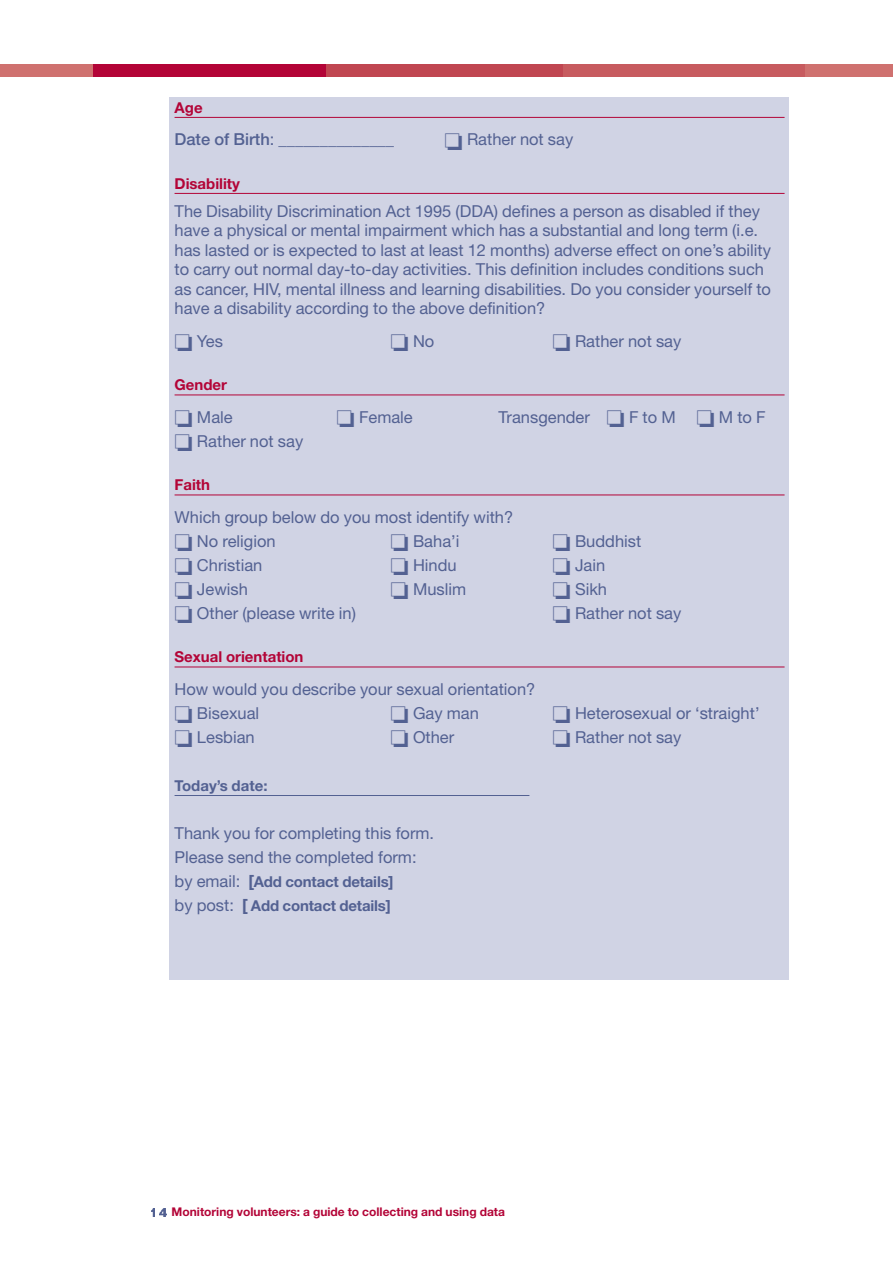
<style>
.page{position:relative;width:893px;height:1263px;background:#fff}
.page>*{position:absolute;margin:0;border:0;box-sizing:border-box;transform-origin:0 0}
.t1{font:16.5px/19.5px "Helvetica Neue";color:#536192}
.t2{font:700 15px/24px "Helvetica Neue";letter-spacing:-.01em;color:#536192}
.t3{font:700 15px "Helvetica Neue";color:#b30437}
.t4{font:700 12px "Helvetica Neue";color:#b30437}
.s1{font-weight:500}
.s2{font-weight:400;font-size:16.5px}
.s3{font-size:16.5px}
</style>
<div class="page">
<div style="left:169px;top:98px;width:619px;height:882px;background:#d0d3e4"></div>
<div style="left:804px;top:64px;width:89px;height:13px;background:#cf716f"></div>
<hr style="left:175px;top:117px;width:610px;height:1px;background:#b30437">
<hr style="left:175px;top:193px;width:610px;height:1px;background:#b30437">
<hr style="left:175px;top:395px;width:610px;height:1px;background:#b30437">
<hr style="left:175px;top:495px;width:610px;height:1px;background:#b30437">
<hr style="left:175px;top:667px;width:610px;height:1px;background:#b30437">
<hr style="left:175px;top:795px;width:354px;height:1px;background:#536192">
<div style="left:0;top:64px;width:94px;height:13px;background:#cf716f"></div>
<div style="left:94px;top:64px;width:233px;height:13px;background:#b30437"></div>
<div style="left:326px;top:64px;width:238px;height:13px;background:#c04651"></div>
<div style="left:563px;top:64px;width:241px;height:13px;background:#c75b5f"></div>
<p class="t3" style="left:175px;top:102px;width:30px">Age</p>
<p class="t1" style="left:175px;top:131px;width:221px"><span class="s1">Date of Birth</span>: ______________</p>
<p class="t1" style="left:445px;top:131px;width:130px">❏ Rather not say</p>
<p class="t3" style="left:175px;top:178px;width:67px">Disability</p>
<p class="t1" style="left:175px;top:203px;width:598px">The Disability Discrimination Act 1995 (DDA) defines a person as disabled if they have a physical or mental impairment which has a substantial and long term (i.e. has lasted or is expected to last at least 12 months) adverse effect on one’s ability to carry out normal day-to-day activities. This definition includes conditions such as cancer, HIV, mental illness and learning disabilities. Do you consider yourself to have a disability according to the above definition?</p>
<p class="t1" style="left:175px;top:333px;width:50px">❏ Yes</p>
<p class="t1" style="left:391px;top:333px;width:45px">❏ No</p>
<p class="t1" style="left:553px;top:333px;width:130px">❏ Rather not say</p>
<p class="t3" style="left:175px;top:380px;width:54px">Gender</p>
<p class="t1" style="left:175px;top:409px;width:60px">❏ Male</p>
<p class="t1" style="left:337px;top:409px;width:78px">❏ Female</p>
<p class="t1" style="left:499px;top:409px;width:268px">Transgender ❏ F to M ❏ M to F</p>
<p class="t1" style="left:175px;top:433px;width:130px">❏ Rather not say</p>
<p class="t3" style="left:175px;top:480px;width:37px">Faith</p>
<p class="t1" style="left:175px;top:507px;width:340px;line-height:24px">Which group below do you most identify with? ❏ No religion</p>
<p class="t1" style="left:391px;top:533px;width:70px">❏ Baha’i</p>
<p class="t1" style="left:553px;top:533px;width:90px">❏ Buddhist</p>
<p class="t1" style="left:175px;top:557px;width:89px">❏ Christian</p>
<p class="t1" style="left:391px;top:557px;width:68px">❏ Hindu</p>
<p class="t1" style="left:553px;top:557px;width:54px">❏ Jain</p>
<p class="t1" style="left:175px;top:581px;width:75px">❏ Jewish</p>
<p class="t1" style="left:391px;top:581px;width:77px">❏ Muslim</p>
<p class="t1" style="left:553px;top:581px;width:56px">❏ Sikh</p>
<p class="t1" style="left:175px;top:605px;width:183px">❏ Other (please write in)</p>
<p class="t1" style="left:553px;top:605px;width:130px">❏ Rather not say</p>
<p class="t3" style="left:175px;top:652px;width:130px">Sexual orientation</p>
<p class="t1" style="left:175px;top:679px;width:362px;line-height:24px">How would you describe your sexual orientation? ❏ Bisexual</p>
<p class="t1" style="left:391px;top:705px;width:90px">❏ Gay man</p>
<p class="t1" style="left:553px;top:705px;width:208px">❏ Heterosexual or ‘straight’</p>
<p class="t1" style="left:175px;top:729px;width:82px">❏ Lesbian</p>
<p class="t1" style="left:391px;top:729px;width:65px">❏ Other</p>
<p class="t1" style="left:553px;top:729px;width:130px">❏ Rather not say</p>
<p class="t2" style="left:175px;top:775px;width:94px">Today’s date:</p>
<p class="t1" style="left:175px;top:823px;width:261px;line-height:24px">Thank you for completing this form.<br>Please send the completed form:</p>
<p class="t2" style="left:175px;top:871px;width:221px"><span class="s2">by email:</span> <span class="s3">[</span>Add contact details] <span class="s2">by post:</span> <span class="s3">[</span> Add contact details]</p>
<p class="t4" style="left:172px;top:1208px;width:335px">Monitoring volunteers: a guide to collecting and using data</p>
</div>
